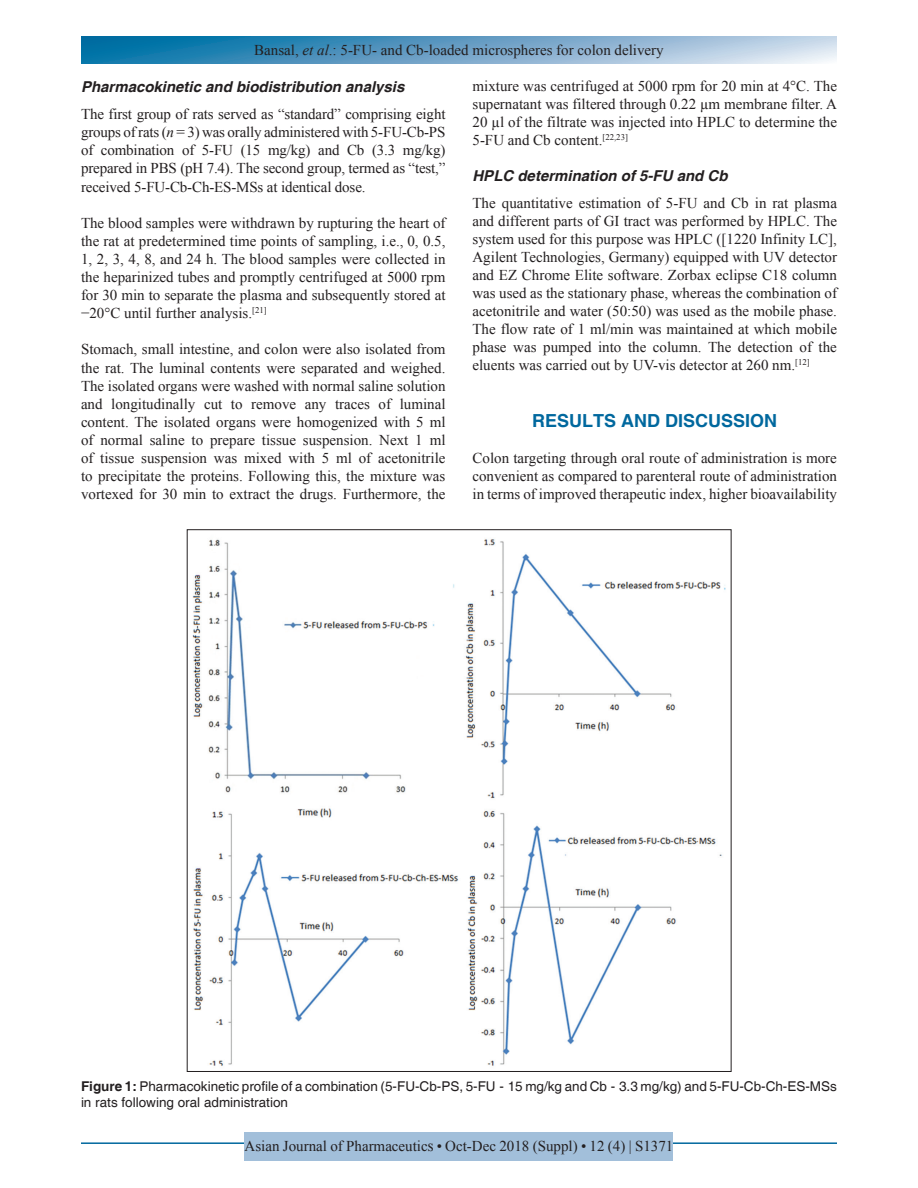
<style>
.page{position:relative;width:918px;height:1188px;background:#fff}
.page>*{position:absolute;margin:0;border:0;box-sizing:border-box;transform-origin:0 0}
.t1{font:700 18px "Helvetica";color:#00689e}
.TX{font:15px/18.1px "Times New Roman";color:#231f20;text-align:justify}
.t2{font:italic 700 15px "Helvetica";color:#231f20}
.RF{font:15px "Times New Roman";color:#231f20}
.FGC{font:13.5px/16.5px "Helvetica";color:#231f20}
.s1{font-style:italic}
.s2{font-weight:700}
</style>
<div class="page">
<svg style="left:81px;top:37px;width:756px;height:27px;background:#6ba4c8"></svg>
<hr style="left:81px;top:1142px;width:756px;height:2px;background:#00689e">
<div style="left:245px;top:1132px;width:428px;height:28px;background:#a2bfda"></div>
<img style="left:192px;top:539px;width:534px;height:527px">
<p class="TX" style="left:254px;top:41px;width:411px">Bansal, <span class="s1">et al</span>.: 5-FU- and Cb-loaded microspheres for colon delivery</p>
<h3 class="t2" style="left:81px;top:77px;width:325px">Pharmacokinetic and biodistribution analysis</h3>
<p class="TX" style="left:81px;top:104px;width:366px">The first group of rats served as “standard” comprising eight groups of rats (<span class="s1">n</span> = 3) was orally administered with 5-FU-Cb-PS of combination of 5-FU (15 mg/kg) and Cb (3.3 mg/kg) prepared in PBS (pH 7.4). The second group, termed as “test,” received 5-FU-Cb-Ch-ES-MSs at identical dose.</p>
<p class="TX" style="left:81px;top:213px;width:366px">The blood samples were withdrawn by rupturing the heart of the rat at predetermined time points of sampling, i.e., 0, 0.5, 1, 2, 3, 4, 8, and 24 h. The blood samples were collected in the heparinized tubes and promptly centrifuged at 5000 rpm for 30 min to separate the plasma and subsequently stored at −20°C until further analysis.<sup>[21]</sup></p>
<p class="TX" style="left:81px;top:340px;width:366px">Stomach, small intestine, and colon were also isolated from the rat. The luminal contents were separated and weighed.<br>The isolated organs were washed with normal saline solution and longitudinally cut to remove any traces of luminal content. The isolated organs were homogenized with 5 ml of normal saline to prepare tissue suspension. Next 1 ml of tissue suspension was mixed with 5 ml of acetonitrile to precipitate the proteins. Following this, the mixture was vortexed for 30 min to extract the drugs. Furthermore, the</p>
<p class="TX" style="left:472px;top:77px;width:366px">mixture was centrifuged at 5000 rpm for 20 min at 4°C. The supernatant was filtered through 0.22 µm membrane filter. A 20 µl of the filtrate was injected into HPLC to determine the 5-FU and Cb content.<sup>[22,23]</sup></p>
<h3 class="t2" style="left:472px;top:167px;width:257px">HPLC determination of 5-FU and Cb</h3>
<p class="TX" style="left:472px;top:194px;width:366px">The quantitative estimation of 5-FU and Cb in rat plasma and different parts of GI tract was performed by HPLC. The system used for this purpose was HPLC ([1220 Infinity LC], Agilent Technologies, Germany) equipped with UV detector and EZ Chrome Elite software. Zorbax eclipse C18 column was used as the stationary phase, whereas the combination of acetonitrile and water (50:50) was used as the mobile phase.<br>The flow rate of 1 ml/min was maintained at which mobile phase was pumped into the column. The detection of the eluents was carried out by UV-vis detector at 260 nm.<sup>[12]</sup></p>
<h1 class="t1" style="left:532px;top:410px;width:247px">RESULTS AND DISCUSSION</h1>
<p class="TX" style="left:472px;top:449px;width:366px">Colon targeting through oral route of administration is more convenient as compared to parenteral route of administration in terms of improved therapeutic index, higher bioavailability</p>
<p class="FGC" style="left:81px;top:1078px;width:757px"><span class="s2">Figure 1:</span> Pharmacokinetic profile of a combination (5-FU-Cb-PS, 5-FU - 15 mg/kg and Cb - 3.3 mg/kg) and 5-FU-Cb-Ch-ES-MSs in rats following oral administration</p>
<p class="RF" style="left:245px;top:1136px;width:430px">Asian Journal of Pharmaceutics • Oct-Dec 2018 (Suppl) • 12 (4) | S1371</p>
</div>
